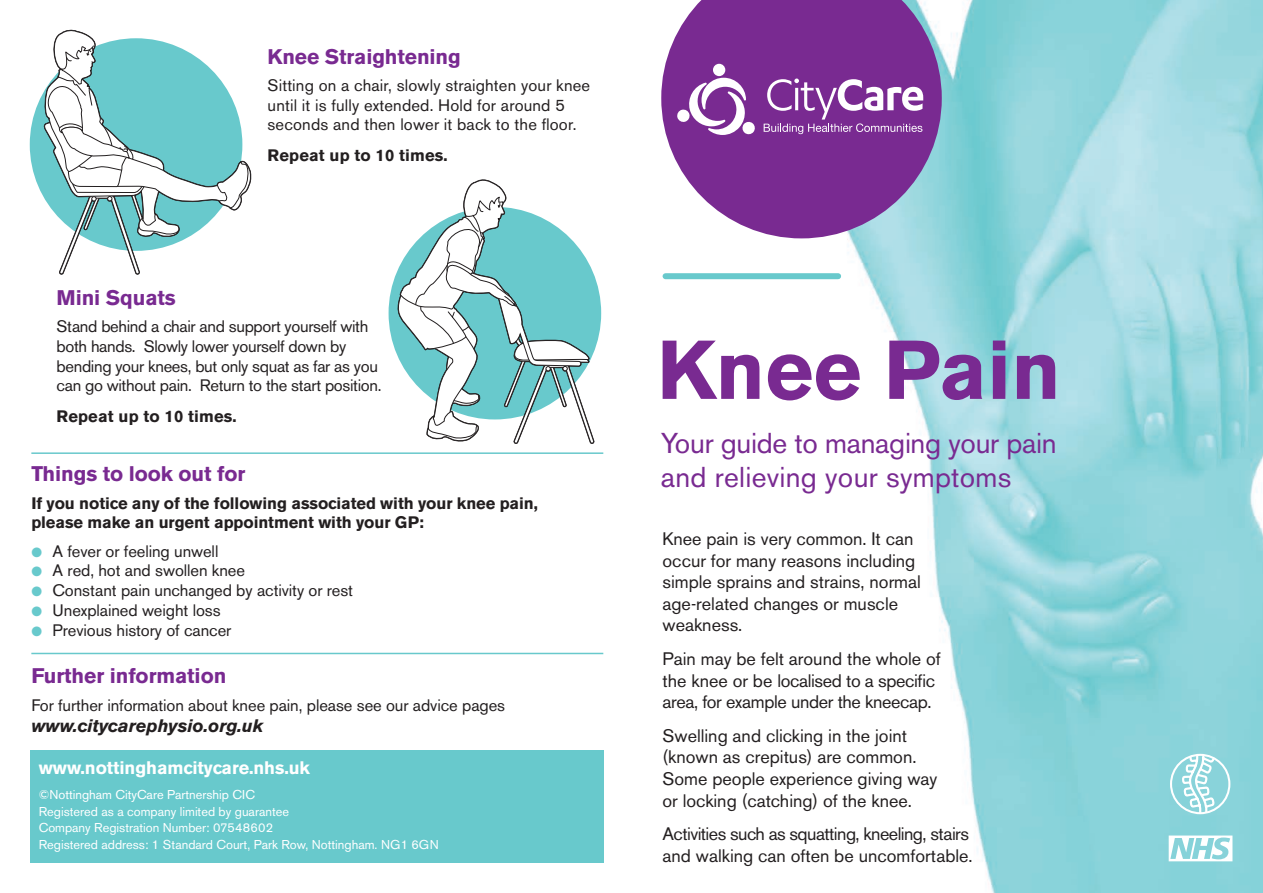
<style>
.page{position:relative;width:1263px;height:893px;background:#fff}
.page>*{position:absolute;margin:0;border:0;box-sizing:border-box;transform-origin:0 0}
.t1{font:700 82.5px "Akzidenz Grotesk BE";color:#792a91}
.t2{font:28.5px/34.2px "Akzidenz Grotesk BE";letter-spacing:-.01em;color:#792a91}
.t3{font:700 21px "Akzidenz Grotesk BE";letter-spacing:-.005em;color:#792a91}
.t4{font:18px/21.6px "Akzidenz Grotesk BE";color:#231f20}
.t5{font:18px/21.6px "Akzidenz Grotesk BE";letter-spacing:-.02em;color:#231f20}
.t6{font:18px/21.6px "Akzidenz Grotesk BE";letter-spacing:-.03em;color:#231f20}
.t7{font:700 18px "Akzidenz Grotesk BE";letter-spacing:-.005em;color:#fff}
.t8{font:italic 700 18px "Akzidenz Grotesk BE";letter-spacing:-.005em;color:#231f20}
.t9{font:16.5px/19.8px "Akzidenz Grotesk BE";letter-spacing:-.005em;color:#231f20}
.t10{font:700 16.5px/19.8px "Akzidenz Grotesk BE";letter-spacing:-.005em;color:#231f20}
.t11{font:12.75px/16.5px "Akzidenz Grotesk BE";color:#fff}
.s1{color:#68c9cc}
</style>
<div class="page">
<img style="left:802px;top:0;width:461px;height:893px">
<svg style="left:661px;top:0;width:281px;height:238px;fill:#792a91"></svg>
<div style="left:713px;top:64px;width:12px;height:12px;background:#fff;border-radius:50%"></div>
<svg style="left:677px;top:78px;width:78px;height:57px"></svg>
<svg style="left:764px;top:79px;width:159px;height:55px"></svg>
<div style="left:30px;top:750px;width:573px;height:113px;background:#68c9cc"></div>
<hr style="left:31px;top:452px;width:572px;height:2px;background:#68c9cc">
<hr style="left:31px;top:653px;width:572px;height:1px;background:#68c9cc">
<div style="left:665px;top:273px;width:173px;height:6px;background:#68c9cc"></div>
<svg style="left:41px;top:30px;width:210px;height:245px"></svg>
<svg style="left:396px;top:179px;width:199px;height:265px"></svg>
<svg style="left:1169px;top:835px;width:63px;height:26px"></svg>
<svg style="left:1181px;top:755px;width:36px;height:58px"></svg>
<div style="left:1170px;top:754px;width:60px;height:60px;border:2px solid #fff;border-radius:50%"></div>
<p class="t3" style="left:268px;top:44px;width:195px">Knee Straightening</p>
<p class="t9" style="left:268px;top:75px;width:324px">Sitting on a chair, slowly straighten your knee until it is fully extended. Hold for around 5 seconds and then lower it back to the floor.</p>
<p class="t10" style="left:268px;top:145px;width:182px">Repeat up to 10 times.</p>
<p class="t3" style="left:57px;top:285px;width:121px">Mini Squats</p>
<p class="t9" style="left:57px;top:316px;width:326px">Stand behind a chair and support yourself with both hands. Slowly lower yourself down by bending your knees, but only squat as far as you can go without pain. Return to the start position.</p>
<p class="t10" style="left:57px;top:406px;width:182px">Repeat up to 10 times.</p>
<p class="t3" style="left:31px;top:462px;width:215px">Things to look out for</p>
<p class="t10" style="left:31px;top:493px;width:508px">If you notice any of the following associated with your knee pain, please make an urgent appointment with your GP:</p>
<p class="t9" style="left:31px;top:541px;width:189px"><span class="s1">●</span> A fever or feeling unwell</p>
<p class="t9" style="left:31px;top:561px;width:215px"><span class="s1">●</span> A red, hot and swollen knee</p>
<p class="t9" style="left:31px;top:580px;width:323px"><span class="s1">●</span> Constant pain unchanged by activity or rest</p>
<p class="t9" style="left:31px;top:600px;width:191px"><span class="s1">●</span> Unexplained weight loss</p>
<p class="t9" style="left:31px;top:620px;width:202px"><span class="s1">●</span> Previous history of cancer</p>
<p class="t3" style="left:31px;top:664px;width:196px">Further information</p>
<p class="t9" style="left:31px;top:695px;width:475px">For further information about knee pain, please see our advice pages</p>
<p class="t8" style="left:31px;top:715px;width:233px">www.citycarephysio.org.uk</p>
<p class="t7" style="left:39px;top:757px;width:273px">www.nottinghamcitycare.nhs.uk</p>
<p class="t11" style="left:39px;top:787px;width:218px">©Nottingham CityCare Partnership CIC</p>
<p class="t11" style="left:39px;top:803px;width:252px">Registered as a company limited by guarantee<br>Company Registration Number: 07548602</p>
<p class="t11" style="left:39px;top:836px;width:402px">Registered address: 1 Standard Court, Park Row, Nottingham. NG1 6GN</p>
<p class="t1" style="left:657px;top:322px;width:405px">Knee Pain</p>
<p class="t2" style="left:661px;top:426px;width:397px">Your guide to managing your pain and relieving your symptoms</p>
<p class="t4" style="left:662px;top:528px;width:260px">Knee pain is very common. It can occur for many reasons including simple sprains and strains, normal age-related changes or muscle weakness.</p>
<p class="t5" style="left:662px;top:648px;width:280px">Pain may be felt around the whole of the knee or be localised to a specific area, for example under the kneecap.</p>
<p class="t4" style="left:662px;top:725px;width:276px">Swelling and clicking in the joint (known as crepitus) are common.<br>Some people experience giving way or locking (catching) of the knee.</p>
<p class="t6" style="left:662px;top:823px;width:312px">Activities such as squatting, kneeling, stairs and walking can often be uncomfortable.</p>
</div>
